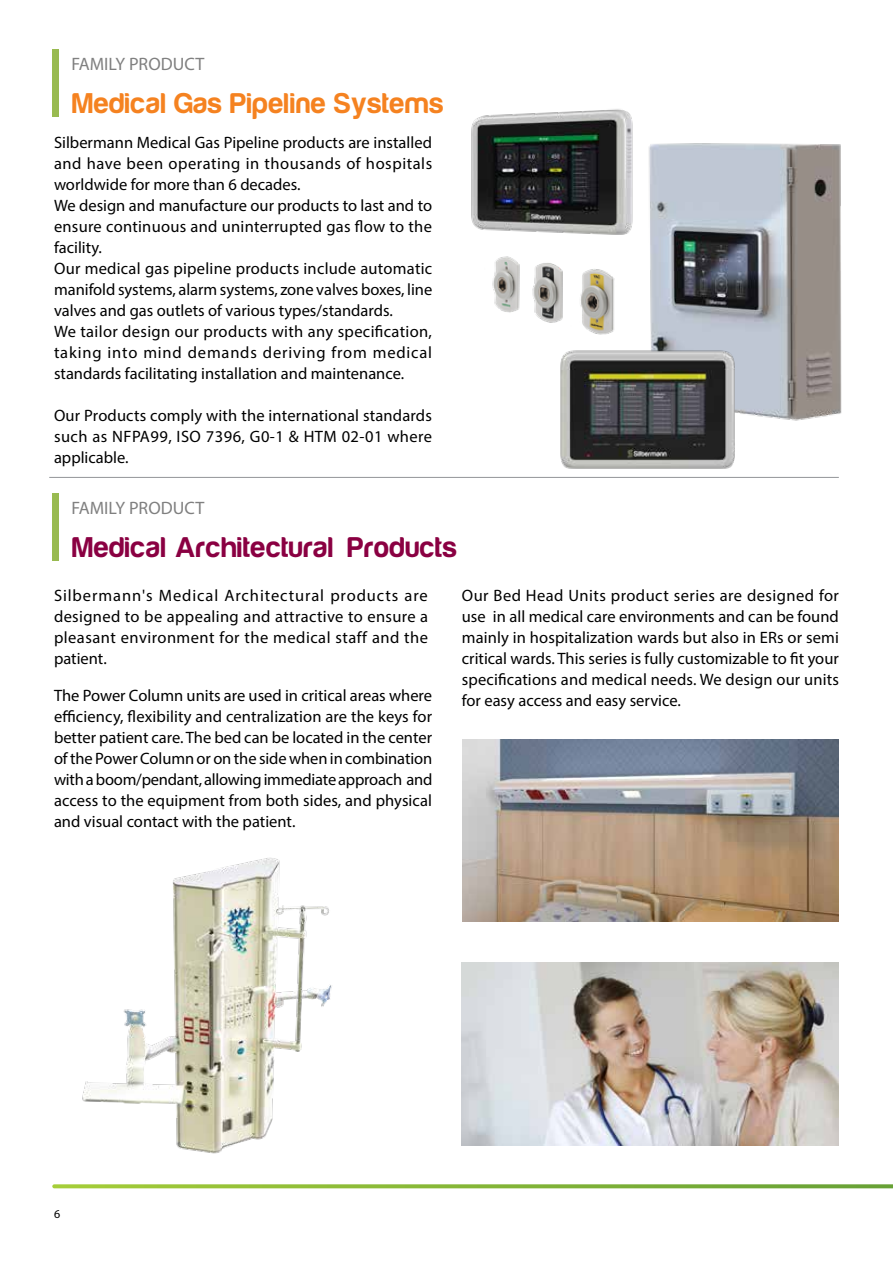
<style>
.page{position:relative;width:893px;height:1263px;background:#fff}
.page>*{position:absolute;margin:0;border:0;box-sizing:border-box;transform-origin:0 0}
.t1{font:700 29.25px "Harabara Mais Bold Harabara Mais";letter-spacing:-.01em;color:#8a0042}
.t2{font:700 29.25px "Harabara Mais Bold Harabara Mais";letter-spacing:-.01em;color:#f58220}
.t3{font:18px "Myriad Pro";color:#808080}
.t4{font:16.5px/21px "Myriad Pro";letter-spacing:.005em;color:#000;text-align:justify}
.t5{font:12px "Myriad Pro";color:#000}
</style>
<div class="page">
<img style="left:462px;top:740px;width:377px;height:182px">
<img style="left:462px;top:962px;width:377px;height:183px">
<hr style="left:49px;top:477px;width:790px;height:1px;background:#939598">
<svg style="left:52px;top:1184px;width:841px;height:4px;background:#8fbc47"></svg>
<div style="left:52px;top:50px;width:7px;height:66px;background:#99bb50"></div>
<div style="left:52px;top:494px;width:7px;height:66px;background:#99bb50"></div>
<img style="left:82px;top:857px;width:250px;height:297px">
<img style="left:649px;top:143px;width:193px;height:278px">
<img style="left:492px;top:202px;width:158px;height:117px">
<img style="left:533px;top:319px;width:227px;height:158px">
<img style="left:471px;top:109px;width:165px;height:152px">
<p class="t3" style="left:71px;top:53px;width:134px">FAMILY PRODUCT</p>
<h1 class="t2" style="left:71px;top:86px;width:374px">Medical Gas Pipeline Systems</h1>
<p class="t4" style="left:54px;top:131px;width:380px;text-align:left">Silbermann Medical Gas Pipeline products are installed and have been operating in thousands of hospitals worldwide for more than 6 decades.<br>We design and manufacture our products to last and to ensure continuous and uninterrupted gas flow to the facility.<br>Our medical gas pipeline products include automatic manifold systems, alarm systems, zone valves boxes, line valves and gas outlets of various types/standards.<br>We tailor design our products with any specification, taking into mind demands deriving from medical standards facilitating installation and maintenance.</p>
<p class="t4" style="left:54px;top:404px;width:380px">Our Products comply with the international standards such as NFPA99, ISO 7396, G0-1 &amp; HTM 02-01 where applicable.</p>
<p class="t3" style="left:71px;top:497px;width:134px">FAMILY PRODUCT</p>
<h1 class="t1" style="left:71px;top:530px;width:387px">Medical Architectural Products</h1>
<p class="t4" style="left:54px;top:584px;width:376px">Silbermann's Medical Architectural products are designed to be appealing and attractive to ensure a pleasant environment for the medical staff and the patient.</p>
<p class="t4" style="left:54px;top:685px;width:380px">The Power Column units are used in critical areas where efficiency, flexibility and centralization are the keys for better patient care. The bed can be located in the center of the Power Column or on the side when in combination with a boom/pendant, allowing immediate approach and access to the equipment from both sides, and physical and visual contact with the patient.</p>
<p class="t4" style="left:462px;top:584px;width:379px">Our Bed Head Units product series are designed for use in all medical care environments and can be found mainly in hospitalization wards but also in ERs or semi critical wards. This series is fully customizable to fit your specifications and medical needs. We design our units for easy access and easy service.</p>
<p class="t5" style="left:54px;top:1206px;width:8px">6</p>
</div>
